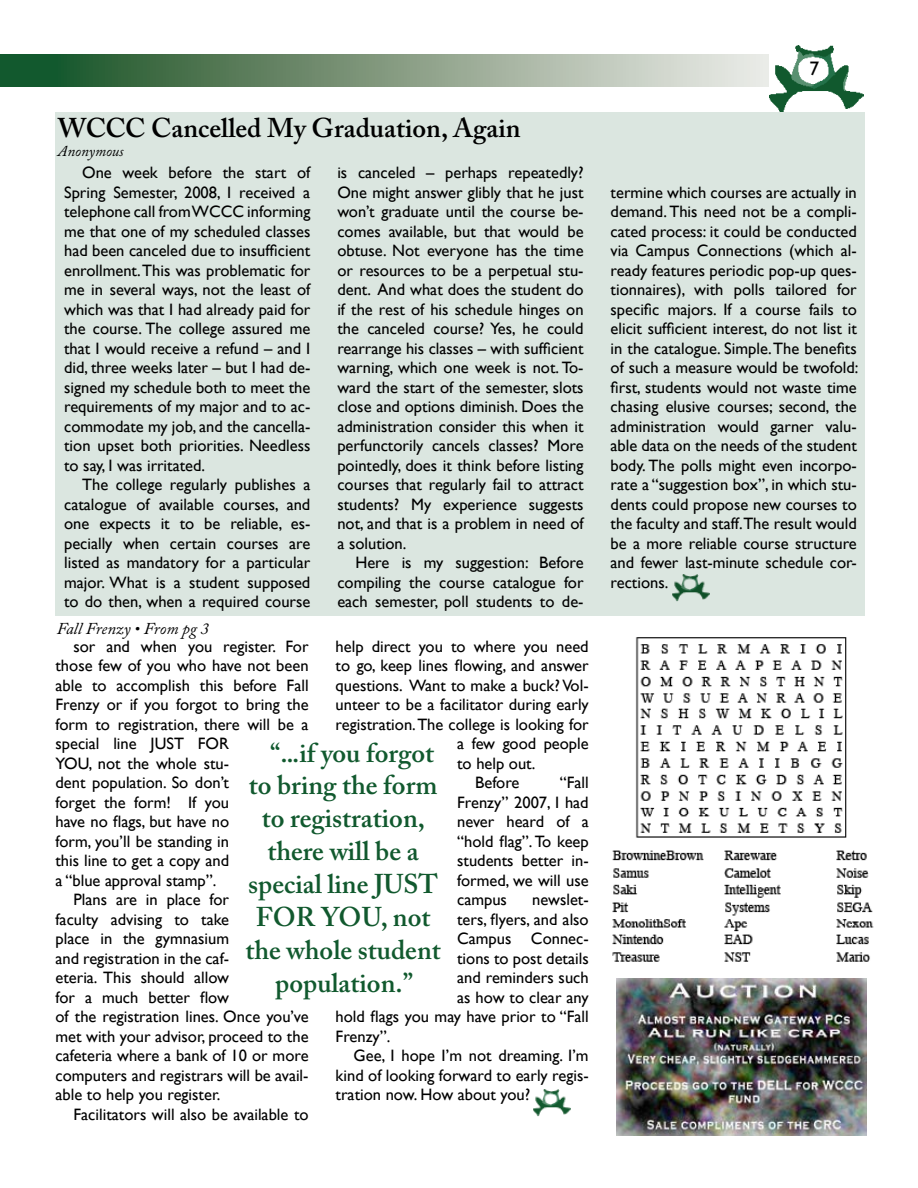
<style>
.page{position:relative;width:918px;height:1188px;background:#fff}
.page>*{position:absolute;margin:0;border:0;box-sizing:border-box;transform-origin:0 0}
.t1{font:600 27px "Adobe Caslon Pro";color:#11592e}
.t2{font:600 27px "Adobe Caslon Pro";color:#000}
.t3{font:19.5px "Gill Sans";color:#000}
.t4{font:16.5px/19.5px "Gill Sans";color:#000;text-align:justify}
.t5{font:italic 16.5px "Adobe Caslon Pro";color:#000}
.t6{font:italic 15px "Adobe Caslon Pro";color:#000}
</style>
<div class="page">
<svg style="left:0;top:54px;width:769px;height:32px;background:#809b82"></svg>
<img style="left:769px;top:45px;width:95px;height:67px">
<div style="left:56px;top:112px;width:810px;height:504px;background:#dbe6e0"></div>
<img style="left:612px;top:637px;width:262px;height:325px">
<img style="left:534px;top:1089px;width:36px;height:27px">
<img style="left:673px;top:574px;width:36px;height:27px">
<img style="left:616px;top:979px;width:250px;height:156px">
<h1 class="t2" style="left:58px;top:111px;width:464px">WCCC Cancelled My Graduation, Again</h1>
<p class="t6" style="left:58px;top:142px;width:67px">Anonymous</p>
<p class="t4" style="left:64px;top:163px;width:248px;text-indent:18px">One week before the start of Spring Semester, 2008, I received a telephone call from WCCC informing me that one of my scheduled classes had been canceled due to insufficient enrollment. This was problematic for me in several ways, not the least of which was that I had already paid for the course. The college assured me that I would receive a refund – and I did, three weeks later – but I had de&shy;signed my schedule both to meet the requirements of my major and to ac&shy;commodate my job, and the cancella&shy;tion upset both priorities. Needless to say, I was irritated.</p>
<p class="t4" style="left:64px;top:475px;width:248px;text-indent:18px">The college regularly publishes a catalogue of available courses, and one expects it to be reliable, es&shy;pecially when certain courses are listed as mandatory for a particular major. What is a student supposed to do then, when a required course</p>
<p class="t4" style="left:337px;top:163px;width:248px">is canceled – perhaps repeatedly?<br>One might answer glibly that he just won’t graduate until the course be&shy;comes available, but that would be obtuse. Not everyone has the time or resources to be a perpetual stu&shy;dent. And what does the student do if the rest of his schedule hinges on the canceled course? Yes, he could rearrange his classes – with sufficient warning, which one week is not. To&shy;ward the start of the semester, slots close and options diminish. Does the administration consider this when it perfunctorily cancels classes? More pointedly, does it think before listing courses that regularly fail to attract students? My experience suggests not, and that is a problem in need of a solution.</p>
<p class="t4" style="left:337px;top:553px;width:248px;text-indent:18px">Here is my suggestion: Before compiling the course catalogue for each semester, poll students to de-</p>
<p class="t5" style="left:57px;top:619px;width:154px">Fall Frenzy • From pg 3</p>
<p class="t4" style="left:74px;top:636px;width:237px">sor and when you register. For</p>
<p class="t4" style="left:55px;top:656px;width:255px">those few of you who have not been</p>
<p class="t4" style="left:55px;top:675px;width:255px">able to accomplish this before Fall</p>
<p class="t4" style="left:55px;top:695px;width:255px">Frenzy or if you forgot to bring the</p>
<p class="t4" style="left:55px;top:714px;width:255px">form to registration, there will be a</p>
<p class="t4" style="left:55px;top:734px;width:175px">special line JUST FOR</p>
<p class="t4" style="left:55px;top:753px;width:175px">YOU, not the whole stu-</p>
<p class="t4" style="left:55px;top:773px;width:175px">dent population. So don’t</p>
<p class="t4" style="left:55px;top:792px;width:175px">forget the form! If you</p>
<p class="t4" style="left:55px;top:812px;width:175px">have no flags, but have no</p>
<p class="t4" style="left:55px;top:831px;width:175px">form, you’ll be standing in</p>
<p class="t4" style="left:55px;top:851px;width:175px">this line to get a copy and</p>
<p class="t4" style="left:55px;top:870px;width:163px">a “blue approval stamp”.</p>
<p class="t4" style="left:74px;top:890px;width:157px">Plans are in place for</p>
<p class="t4" style="left:55px;top:909px;width:175px">faculty advising to take</p>
<p class="t4" style="left:55px;top:929px;width:175px">place in the gymnasium</p>
<p class="t4" style="left:55px;top:948px;width:175px">and registration in the caf-</p>
<p class="t4" style="left:55px;top:968px;width:175px">eteria. This should allow</p>
<p class="t4" style="left:55px;top:987px;width:175px">for a much better flow</p>
<p class="t4" style="left:55px;top:1007px;width:255px">of the registration lines. Once you’ve</p>
<p class="t4" style="left:55px;top:1026px;width:255px">met with your advisor, proceed to the</p>
<p class="t4" style="left:55px;top:1046px;width:255px">cafeteria where a bank of 10 or more</p>
<p class="t4" style="left:55px;top:1065px;width:255px">computers and registrars will be avail-</p>
<p class="t4" style="left:55px;top:1085px;width:167px">able to help you register.</p>
<p class="t4" style="left:74px;top:1104px;width:237px">Facilitators will also be available to</p>
<p class="t4" style="left:336px;top:636px;width:255px">help direct you to where you need</p>
<p class="t4" style="left:336px;top:656px;width:255px">to go, keep lines flowing, and answer</p>
<p class="t4" style="left:336px;top:675px;width:255px">questions. Want to make a buck? Vol-</p>
<p class="t4" style="left:336px;top:695px;width:255px">unteer to be a facilitator during early</p>
<p class="t4" style="left:336px;top:714px;width:255px">registration. The college is looking for</p>
<p class="t4" style="left:457px;top:734px;width:133px">a few good people</p>
<p class="t4" style="left:457px;top:753px;width:80px">to help out.</p>
<p class="t4" style="left:475px;top:773px;width:46px">Before</p>
<h1 class="t1" style="left:270px;top:736px;width:165px">“...if you forgot</h1>
<h1 class="t1" style="left:249px;top:769px;width:190px">to bring the form</h1>
<h1 class="t1" style="left:262px;top:802px;width:165px">to registration,</h1>
<h1 class="t1" style="left:268px;top:835px;width:153px">there will be a</h1>
<h1 class="t1" style="left:248px;top:868px;width:191px">special line JUST</h1>
<h1 class="t1" style="left:256px;top:901px;width:176px">FOR YOU, not</h1>
<h1 class="t1" style="left:246px;top:934px;width:197px">the whole student</h1>
<h1 class="t1" style="left:275px;top:967px;width:140px">population.”</h1>
<p class="t4" style="left:457px;top:773px;width:133px;text-indent:103px">“Fall Frenzy” 2007, I had never heard of a “hold flag”. To keep students better in&shy;formed, we will use campus</p>
<p class="t4" style="left:532px;top:890px;width:58px">newslet-</p>
<p class="t4" style="left:457px;top:909px;width:133px">ters, flyers, and also</p>
<p class="t4" style="left:457px;top:929px;width:133px">Campus Connec-</p>
<p class="t4" style="left:457px;top:948px;width:133px">tions to post details</p>
<p class="t4" style="left:457px;top:968px;width:133px">and reminders such</p>
<p class="t4" style="left:457px;top:987px;width:133px">as how to clear any</p>
<p class="t4" style="left:336px;top:1007px;width:255px">hold flags you may have prior to “Fall</p>
<p class="t4" style="left:336px;top:1027px;width:56px">Frenzy”.</p>
<p class="t4" style="left:354px;top:1046px;width:237px">Gee, I hope I’m not dreaming. I’m</p>
<p class="t4" style="left:336px;top:1066px;width:255px">kind of looking forward to early regis-</p>
<p class="t4" style="left:336px;top:1085px;width:196px">tration now. How about you?</p>
<p class="t3" style="left:810px;top:57px;width:11px">7</p>
<p class="t4" style="left:611px;top:182px;width:249px">termine which courses are actually in demand. This need not be a compli&shy;cated process: it could be conducted via Campus Connections (which al&shy;ready features periodic pop-up ques&shy;tionnaires), with polls tailored for specific majors. If a course fails to elicit sufficient interest, do not list it in the catalogue. Simple. The benefits of such a measure would be twofold: first, students would not waste time chasing elusive courses; second, the administration would garner valu&shy;able data on the needs of the student body. The polls might even incorpo&shy;rate a “suggestion box”, in which stu&shy;dents could propose new courses to the faculty and staff.The result would be a more reliable course structure and fewer last-minute schedule cor&shy;rections.</p>
</div>
